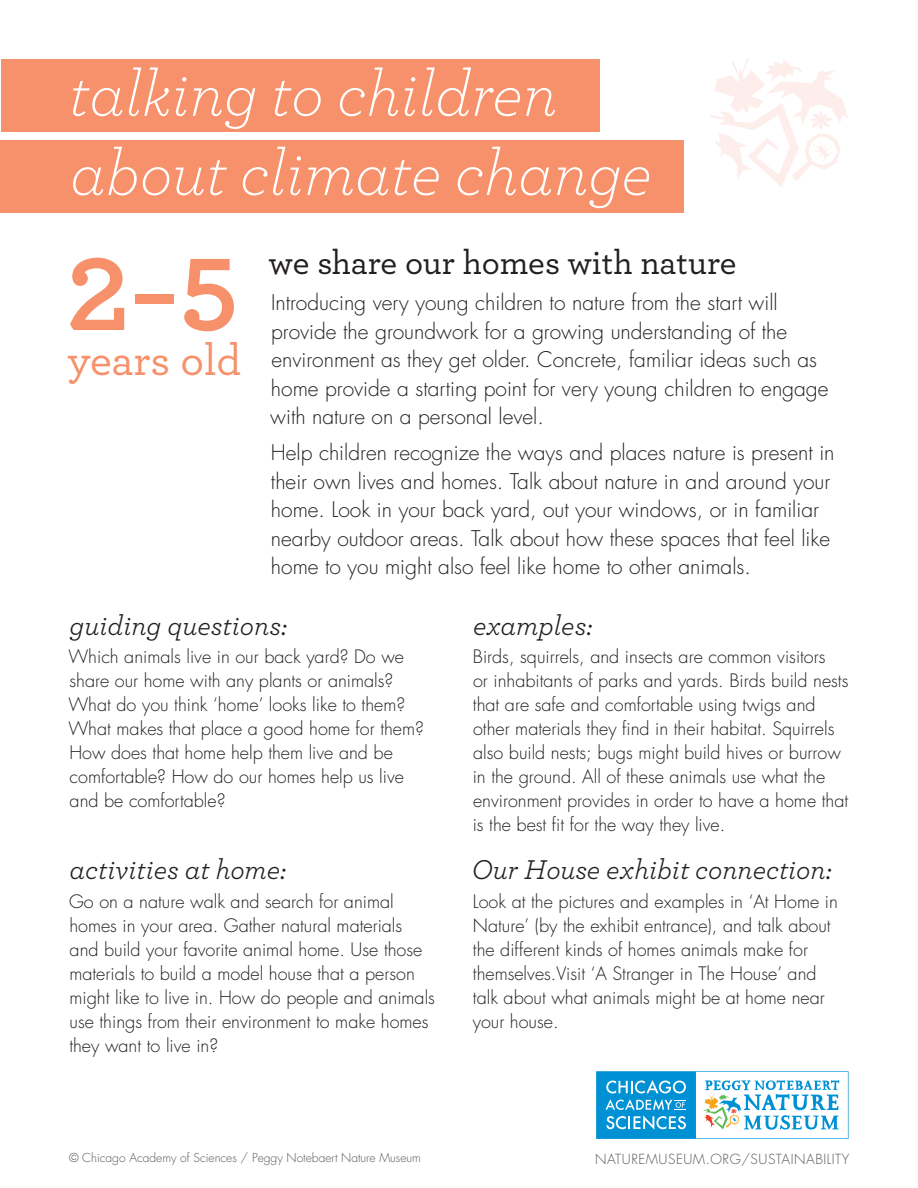
<style>
.page{position:relative;width:918px;height:1188px;background:#fff}
.page>*{position:absolute;margin:0;border:0;box-sizing:border-box;transform-origin:0 0}
.t1{font:700 108px "Archer";color:#f6916b}
.t2{font:italic 300 66px/79.2px "Archer";color:#fff}
.t3{font:500 45px "Archer";color:#f6916b}
.t4{font:500 34.5px "Archer";color:#231f20}
.t5{font:italic 28.5px "Archer";color:#231f20}
.t6{font:300 21px/28.5px "Futura LT";color:#231f20}
.t7{font:300 18px/24px "Futura LT";color:#231f20}
.t8{font:300 13.5px "Futura LT";letter-spacing:.04em;color:#57585a}
.t9{font:300 12px "Futura LT";color:#57585a}
</style>
<div class="page">
<div style="left:1px;top:59px;width:598px;height:73px;background:#f6916b"></div>
<div style="left:1px;top:140px;width:683px;height:72px;background:#f6916b"></div>
<svg style="left:710px;top:58px;width:138px;height:129px"></svg>
<svg style="left:596px;top:1071px;width:253px;height:68px"></svg>
<p class="t2" style="left:69px;top:51px;width:584px">talking to children about climate change</p>
<p class="t1" style="left:66px;top:209px;width:173px">2−5</p>
<p class="t3" style="left:68px;top:328px;width:175px">years old</p>
<p class="t4" style="left:269px;top:238px;width:469px">we share our homes with nature</p>
<p class="t6" style="left:270px;top:289px;width:560px">Introducing very young children to nature from the start will provide the groundwork for a growing understanding of the environment as they get older. Concrete, familiar ideas such as home provide a starting point for very young children to engage with nature on a personal level.</p>
<p class="t6" style="left:271px;top:439px;width:565px">Help children recognize the ways and places nature is present in their own lives and homes. Talk about nature in and around your home. Look in your back yard, out your windows, or in familiar nearby outdoor areas. Talk about how these spaces that feel like home to you might also feel like home to other animals.</p>
<p class="t5" style="left:69px;top:605px;width:219px">guiding questions:</p>
<p class="t7" style="left:68px;top:645px;width:337px">Which animals live in our back yard? Do we share our home with any plants or animals?</p>
<p class="t7" style="left:68px;top:693px;width:357px">What do you think ‘home’ looks like to them?<br>What makes that place a good home for them?<br>How does that home help them live and be comfortable? How do our homes help us live and be comfortable?</p>
<p class="t5" style="left:69px;top:850px;width:218px">activities at home:</p>
<p class="t7" style="left:69px;top:890px;width:367px">Go on a nature walk and search for animal homes in your area. Gather natural materials and build your favorite animal home. Use those materials to build a model house that a person might like to live in. How do people and animals use things from their environment to make homes they want to live in?</p>
<p class="t5" style="left:473px;top:605px;width:121px">examples:</p>
<p class="t7" style="left:473px;top:645px;width:377px">Birds, squirrels, and insects are common visitors<br>or inhabitants of parks and yards. Birds build nests that are safe and comfortable using twigs and other materials they find in their habitat. Squirrels also build nests; bugs might build hives or burrow in the ground. All of these animals use what the environment provides in order to have a home that is the best fit for the way they live.</p>
<p class="t5" style="left:472px;top:850px;width:361px">Our House exhibit connection:</p>
<p class="t7" style="left:473px;top:890px;width:367px">Look at the pictures and examples in ‘At Home in Nature’ (by the exhibit entrance), and talk about the different kinds of homes animals make for themselves.Visit ‘A Stranger in The House’ and talk about what animals might be at home near your house.</p>
<p class="t9" style="left:69px;top:1151px;width:353px">© Chicago Academy of Sciences / Peggy Notebaert Nature Museum</p>
<p class="t8" style="left:595px;top:1151px;width:256px">NATUREMUSEUM.ORG/SUSTAINABILITY</p>
</div>
